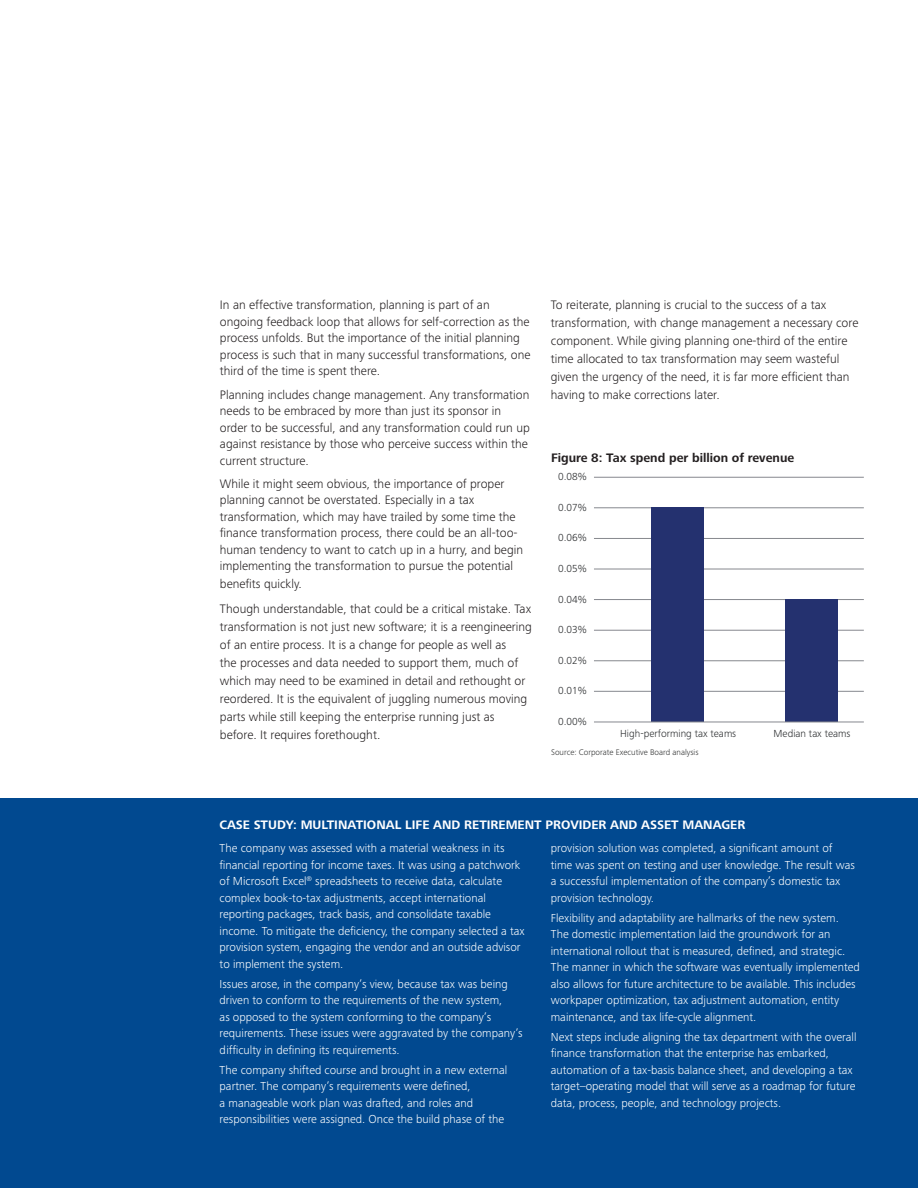
<style>
.page{position:relative;width:918px;height:1188px;background:#fff}
.page>*{position:absolute;margin:0;border:0;box-sizing:border-box;transform-origin:0 0}
.Body_copy{font:300 12.75px/16.5px "Frutiger Next Pro";color:#231f20}
.B_Subhead_reversed{font:700 12.75px "Frutiger Next Pro";color:#fff}
.Body_copy-2{font:700 12.75px "Frutiger Next Pro";color:#231f20}
.Body_copy_reversed{font:300 12px/16.5px "Frutiger Next Pro";color:#fff}
.t1{font:300 10.65px "Frutiger Next Pro";color:#27292b}
.t2{font:300 8.55px "Frutiger Next Pro";color:#2f3030}
</style>
<div class="page">
<hr style="left:594px;top:691px;width:270px;height:1px;background:#86888e">
<hr style="left:594px;top:660px;width:270px;height:1px;background:#86888e">
<hr style="left:594px;top:630px;width:270px;height:1px;background:#86888e">
<hr style="left:594px;top:599px;width:270px;height:1px;background:#86888e">
<hr style="left:594px;top:569px;width:270px;height:1px;background:#86888e">
<hr style="left:594px;top:538px;width:270px;height:1px;background:#86888e">
<hr style="left:594px;top:507px;width:270px;height:1px;background:#86888e">
<hr style="left:594px;top:477px;width:270px;height:1px;background:#86888e">
<div style="left:651px;top:508px;width:53px;height:214px;background:#24316f"></div>
<div style="left:786px;top:600px;width:52px;height:122px;background:#24316f"></div>
<hr style="left:594px;top:722px;width:270px;height:1px;background:#86888e">
<div style="left:0;top:799px;width:918px;height:389px;background:#014990"></div>
<p class="Body_copy" style="left:220px;top:297px;width:312px">In an effective transformation, planning is part of an ongoing feedback loop that allows for self-correction as the process unfolds. But the importance of the initial planning process is such that in many successful transformations, one third of the time is spent there.</p>
<p class="Body_copy" style="left:220px;top:386px;width:311px">Planning includes change management. Any transformation needs to be embraced by more than just its sponsor in order to be successful, and any transformation could run up against resistance by those who perceive success within the current structure.</p>
<p class="Body_copy" style="left:220px;top:475px;width:305px">While it might seem obvious, the importance of proper planning cannot be overstated. Especially in a tax transformation, which may have trailed by some time the finance transformation process, there could be an all-too&shy;human tendency to want to catch up in a hurry, and begin implementing the transformation to pursue the potential</p>
<p class="Body_copy" style="left:220px;top:576px;width:83px">benefits quickly.</p>
<p class="Body_copy" style="left:220px;top:600px;width:314px;line-height:18px">Though understandable, that could be a critical mistake. Tax transformation is not just new software; it is a reengineering of an entire process. It is a change for people as well as<br>the processes and data needed to support them, much of which may need to be examined in detail and rethought or reordered. It is the equivalent of juggling numerous moving parts while still keeping the enterprise running just as before. It requires forethought.</p>
<p class="Body_copy" style="left:551px;top:296px;width:309px;line-height:18px">To reiterate, planning is crucial to the success of a tax transformation, with change management a necessary core component. While giving planning one-third of the entire time allocated to tax transformation may seem wasteful given the urgency of the need, it is far more efficient than having to make corrections later.</p>
<p class="Body_copy-2" style="left:551px;top:450px;width:245px">Figure 8: Tax spend per billion of revenue</p>
<p class="t1" style="left:558px;top:471px;width:30px">0.08%</p>
<p class="t1" style="left:558px;top:501px;width:30px">0.07%</p>
<p class="t1" style="left:558px;top:532px;width:30px">0.06%</p>
<p class="t1" style="left:558px;top:562px;width:30px">0.05%</p>
<p class="t1" style="left:558px;top:593px;width:30px">0.04%</p>
<p class="t1" style="left:558px;top:624px;width:30px">0.03%</p>
<p class="t1" style="left:558px;top:654px;width:30px">0.02%</p>
<p class="t1" style="left:558px;top:685px;width:30px">0.01%</p>
<p class="t1" style="left:558px;top:715px;width:30px">0.00%</p>
<p class="t1" style="left:620px;top:727px;width:117px">High-performing tax teams</p>
<p class="t1" style="left:774px;top:727px;width:78px">Median tax teams</p>
<p class="t2" style="left:551px;top:747px;width:149px">Source: Corporate Executive Board analysis</p>
<p class="B_Subhead_reversed" style="left:220px;top:817px;width:527px">CASE STUDY: MULTINATIONAL LIFE AND RETIREMENT PROVIDER AND ASSET MANAGER</p>
<p class="Body_copy_reversed" style="left:220px;top:840px;width:307px">The company was assessed with a material weakness in its financial reporting for income taxes. It was using a patchwork of Microsoft Excel<sup>®</sup> spreadsheets to receive data, calculate complex book-to-tax adjustments, accept international reporting packages, track basis, and consolidate taxable income. To mitigate the deficiency, the company selected a tax provision system, engaging the vendor and an outside advisor to implement the system.</p>
<p class="Body_copy_reversed" style="left:220px;top:975px;width:305px">Issues arose, in the company’s view, because tax was being driven to conform to the requirements of the new system,<br>as opposed to the system conforming to the company’s requirements. These issues were aggravated by the company’s difficulty in defining its requirements.</p>
<p class="Body_copy_reversed" style="left:220px;top:1061px;width:289px">The company shifted course and brought in a new external partner. The company’s requirements were defined,<br>a manageable work plan was drafted, and roles and responsibilities were assigned. Once the build phase of the</p>
<p class="Body_copy_reversed" style="left:551px;top:840px;width:306px">provision solution was completed, a significant amount of time was spent on testing and user knowledge. The result was a successful implementation of the company’s domestic tax provision technology.</p>
<p class="Body_copy_reversed" style="left:551px;top:909px;width:311px">Flexibility and adaptability are hallmarks of the new system.<br>The domestic implementation laid the groundwork for an international rollout that is measured, defined, and strategic.<br>The manner in which the software was eventually implemented also allows for future architecture to be available. This includes workpaper optimization, tax adjustment automation, entity maintenance, and tax life-cycle alignment.</p>
<p class="Body_copy_reversed" style="left:551px;top:1028px;width:307px">Next steps include aligning the tax department with the overall finance transformation that the enterprise has embarked, automation of a tax-basis balance sheet, and developing a tax target–operating model that will serve as a roadmap for future data, process, people, and technology projects.</p>
</div>
